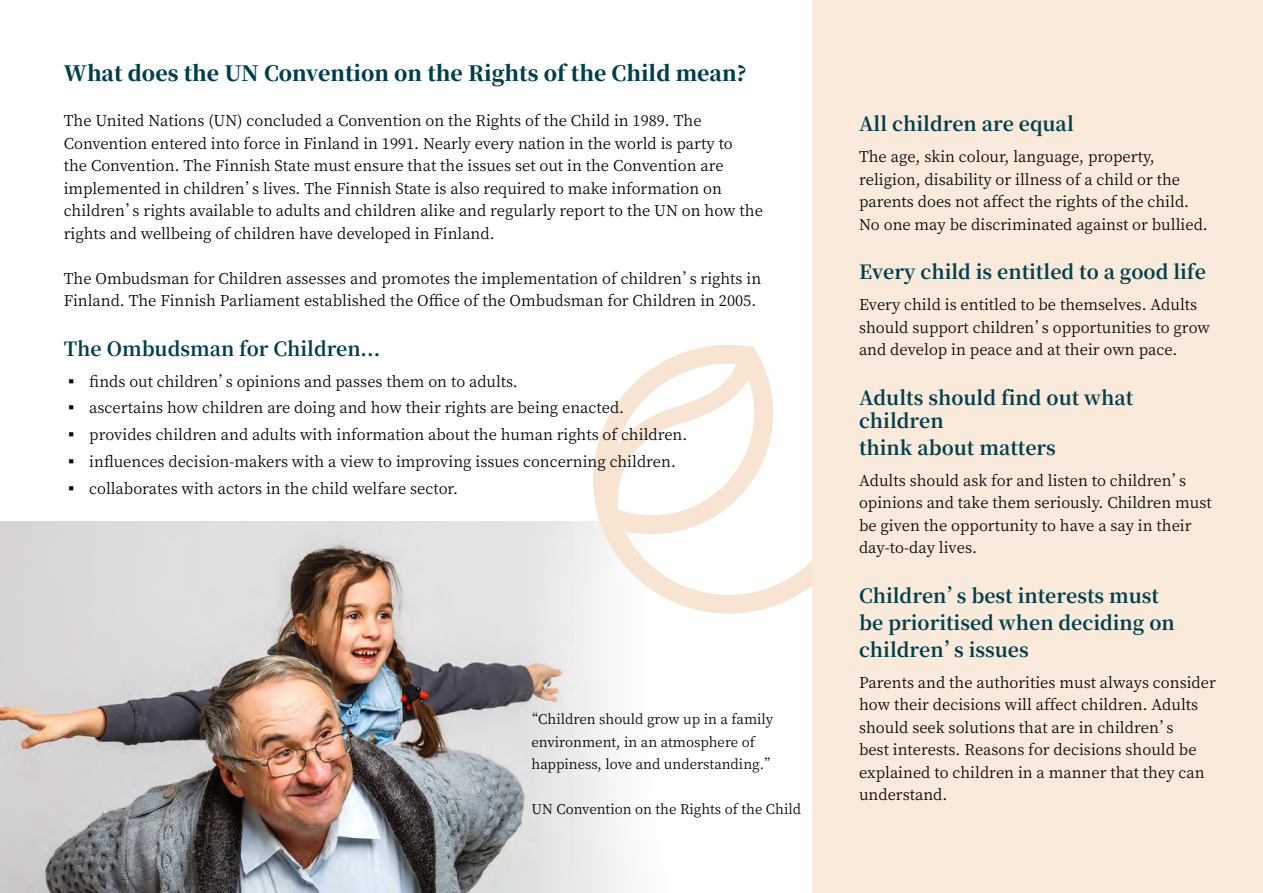
<style>
.page{position:relative;width:1263px;height:893px;background:#fff}
.page>*{position:absolute;margin:0;border:0;box-sizing:border-box;transform-origin:0 0}
.Pääotsikko_LAV{font:900 21px "Noto Serif SC";color:#013e4b}
.Väliotsikko_LAV{font:700 19.5px/27px "Noto Serif SC";color:#013e4b}
.Luettelo__LAV{font:15px/22.5px "Noto Serif SC";color:#000}
.t1{font:13.5px/22.5px "Noto Serif SC";color:#000}
</style>
<div class="page">
<img style="left:0;top:521px;width:623px;height:372px">
<svg style="left:593px;top:345px;width:219px;height:269px"></svg>
<div style="left:812px;top:0;width:451px;height:893px;background:#faeadc"></div>
<h1 class="Pääotsikko_LAV" style="left:64px;top:62px;width:684px">What does the UN Convention on the Rights of the Child mean?</h1>
<p class="Luettelo__LAV" style="left:64px;top:110px;width:701px">The United Nations (UN) concluded a Convention on the Rights of the Child in 1989. The Convention entered into force in Finland in 1991. Nearly every nation in the world is party to<br>the Convention. The Finnish State must ensure that the issues set out in the Convention are implemented in children’s lives. The Finnish State is also required to make information on children’s rights available to adults and children alike and regularly report to the UN on how the rights and wellbeing of children have developed in Finland.</p>
<p class="Luettelo__LAV" style="left:64px;top:267px;width:699px">The Ombudsman for Children assesses and promotes the implementation of children’s rights in<br>Finland. The Finnish Parliament established the Office of the Ombudsman for Children in 2005.</p>
<h2 class="Väliotsikko_LAV" style="left:64px;top:335px;width:318px">The Ombudsman for Children...</h2>
<p class="Luettelo__LAV" style="left:64px;top:370px;width:456px">▪ finds out children’s opinions and passes them on to adults.</p>
<p class="Luettelo__LAV" style="left:64px;top:397px;width:562px">▪ ascertains how children are doing and how their rights are being enacted.</p>
<p class="Luettelo__LAV" style="left:64px;top:424px;width:625px">▪ provides children and adults with information about the human rights of children.</p>
<p class="Luettelo__LAV" style="left:64px;top:450px;width:614px">▪ influences decision-makers with a view to improving issues concerning children.</p>
<p class="Luettelo__LAV" style="left:64px;top:477px;width:396px">▪ collaborates with actors in the child welfare sector.</p>
<p class="t1" style="left:531px;top:708px;width:247px;text-indent:-6px">“Children should grow up in a family environment, in an atmosphere of happiness, love and understanding.”</p>
<p class="t1" style="left:531px;top:798px;width:271px">UN Convention on the Rights of the Child</p>
<p class="Väliotsikko_LAV" style="left:859px;top:111px;width:216px">All children are equal</p>
<p class="Luettelo__LAV" style="left:859px;top:146px;width:350px">The age, skin colour, language, property, religion, disability or illness of a child or the parents does not affect the rights of the child.<br>No one may be discriminated against or bullied.</p>
<p class="Väliotsikko_LAV" style="left:859px;top:259px;width:348px">Every child is entitled to a good life</p>
<p class="Luettelo__LAV" style="left:859px;top:294px;width:353px">Every child is entitled to be themselves. Adults should support children’s opportunities to grow and develop in peace and at their own pace.</p>
<p class="Väliotsikko_LAV" style="left:859px;top:386px;width:276px;line-height:23.4px">Adults should find out what children</p>
<p class="Väliotsikko_LAV" style="left:859px;top:435px;width:198px">think about matters</p>
<p class="Luettelo__LAV" style="left:859px;top:469px;width:354px">Adults should ask for and listen to children’s opinions and take them seriously. Children must be given the opportunity to have a say in their day-to-day lives.</p>
<p class="Väliotsikko_LAV" style="left:859px;top:583px;width:317px">Children’s best interests must be prioritised when deciding on children’s issues</p>
<p class="Luettelo__LAV" style="left:859px;top:671px;width:358px">Parents and the authorities must always consider how their decisions will affect children. Adults should seek solutions that are in children’s<br>best interests. Reasons for decisions should be explained to children in a manner that they can understand.</p>
</div>
